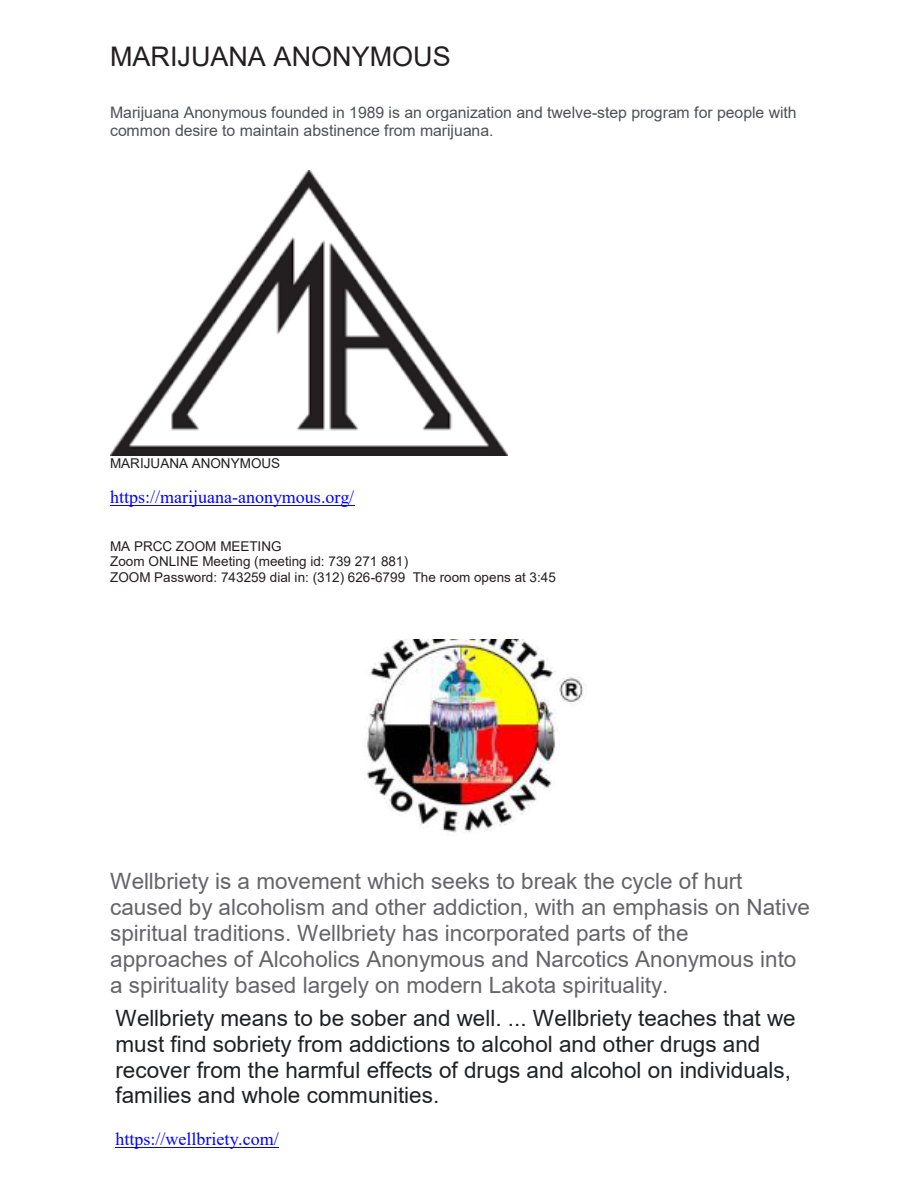
<style>
.page{position:relative;width:918px;height:1188px;background:#fff}
.page>*{position:absolute;margin:0;border:0;box-sizing:border-box;transform-origin:0 0}
.t1{font:27px "Arial";color:#231f20}
.t2{font:22.5px/25.8px "Arial";color:#656568}
.t3{font:22.5px/26px "Arial";color:#202124}
.t4{font:18px "Times New Roman";color:#00f}
.t5{font:15.9px/18px "Arial";color:#4d5156}
.t6{font:13.5px/15.5px "Arial";color:#231f20}
</style>
<div class="page">
<hr style="left:115px;top:1147px;width:164px;height:1px;background:#00f">
<hr style="left:110px;top:505px;width:245px;height:1px;background:#00f">
<img style="left:110px;top:170px;width:398px;height:285px">
<img style="left:365px;top:640px;width:219px;height:193px">
<p class="t1" style="left:110px;top:38px;width:342px">MARIJUANA ANONYMOUS</p>
<p class="t5" style="left:110px;top:103px;width:688px">Marijuana Anonymous founded in 1989 is an organization and twelve-step program for people with common desire to maintain abstinence from marijuana.</p>
<p class="t6" style="left:110px;top:455px;width:172px">MARIJUANA ANONYMOUS</p>
<p class="t4" style="left:110px;top:484px;width:246px">https://marijuana-anonymous.org/</p>
<p class="t6" style="left:110px;top:538px;width:447px">MA PRCC ZOOM MEETING<br>Zoom ONLINE Meeting (meeting id: 739 271 881)<br>ZOOM Password: 743259 dial in: (312) 626-6799 The room opens at 3:45</p>
<p class="t2" style="left:110px;top:868px;width:701px">Wellbriety is a movement which seeks to break the cycle of hurt caused by alcoholism and other addiction, with an emphasis on Native spiritual traditions. Wellbriety has incorporated parts of the approaches of Alcoholics Anonymous and Narcotics Anonymous into a spirituality based largely on modern Lakota spirituality.</p>
<p class="t3" style="left:115px;top:1005px;width:682px">Wellbriety means to be sober and well. ... Wellbriety teaches that we must find sobriety from addictions to alcohol and other drugs and recover from the harmful effects of drugs and alcohol on individuals, families and whole communities.</p>
<p class="t4" style="left:115px;top:1127px;width:165px">https://wellbriety.com/</p>
</div>
